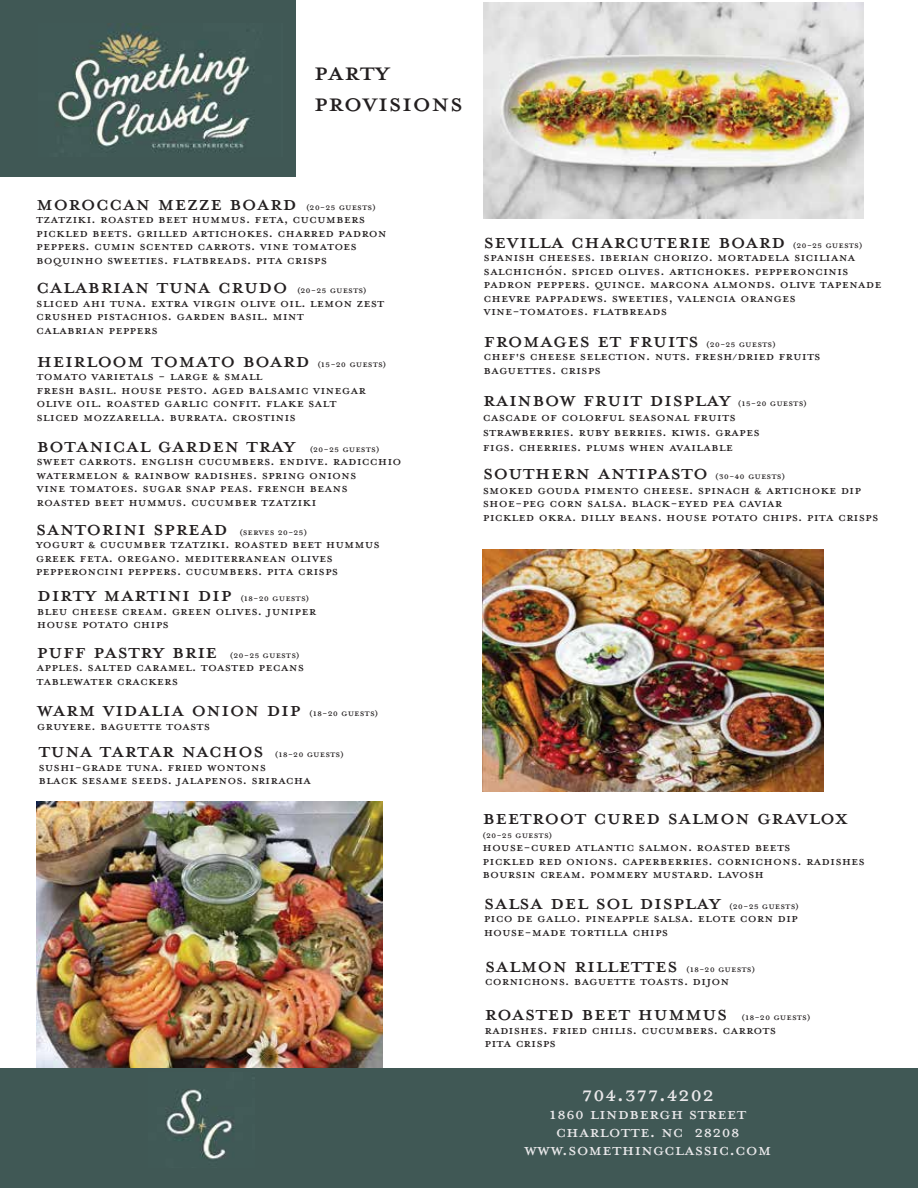
<style>
.page{position:relative;width:918px;height:1188px;background:#fff}
.page>*{position:absolute;margin:0;border:0;box-sizing:border-box;transform-origin:0 0}
.t1{font:37.5px/31.5px "Mrs Eaves All Petite Caps OT";color:#231f20}
.t2{font:31.5px "Mrs Eaves All Petite Caps OT";color:#e9e8ea}
.t3{font:30px "Mrs Eaves All Petite Caps OT";color:#231f20}
.t4{font:24px/18px "Mrs Eaves All Petite Caps OT";color:#e9e8ea;text-align:center}
.t5{font:18px/13.5px "Mrs Eaves All Petite Caps OT";color:#231f20}
.t6{font:13.5px "Mrs Eaves All Petite Caps OT";color:#231f20}
.s1{font-size:13.5px}
</style>
<div class="page">
<div style="left:0;top:0;width:295px;height:177px;background:#405855"></div>
<img style="left:56px;top:27px;width:198px;height:126px">
<img style="left:483px;top:549px;width:341px;height:243px">
<img style="left:37px;top:801px;width:346px;height:267px">
<div style="left:0;top:1068px;width:918px;height:120px;background:#405855"></div>
<img style="left:166px;top:1089px;width:69px;height:71px">
<img style="left:484px;top:3px;width:379px;height:215px">
<h1 class="t1" style="left:314px;top:53px;width:151px">Party<br>ProvisionS</h1>
<h3 class="t3" style="left:36px;top:184px;width:262px">Moroccan Mezze Board</h3>
<p class="t6" style="left:306px;top:198px;width:71px">(20-25 guests)</p>
<p class="t5" style="left:36px;top:211px;width:352px">tzatziki. roasted beet hummus. feta, cucumbers Pickled beets. Grilled Artichokes. charred padron peppers. cumin scented carrots. vine tomatoes boquinho sweeties. flatbreads. pita crisps</p>
<h3 class="t3" style="left:36px;top:268px;width:253px">Calabrian Tuna Crudo</h3>
<p class="t6" style="left:297px;top:282px;width:71px">(20-25 guests)</p>
<p class="t5" style="left:36px;top:295px;width:350px">Sliced Ahi Tuna. Extra Virgin olive oil. lemon zest crushed pistachios. garden basil. Mint<br>Calabrian peppers</p>
<h3 class="t3" style="left:37px;top:342px;width:351px">Heirloom Tomato Board <span class="s1">(15-20 guests)</span></h3>
<p class="t5" style="left:37px;top:368px;width:331px">tomato varietals - large &amp; small<br>fresh basil. house pesto. aged balsamic vinegar olive oil. roasted garlic confit. flake salt sliced mozzarella. burrata. crostinis</p>
<h3 class="t3" style="left:37px;top:427px;width:261px">Botanical Garden Tray</h3>
<p class="t6" style="left:310px;top:441px;width:71px">(20-25 Guests)</p>
<p class="t5" style="left:37px;top:454px;width:366px">sweet carrots. english cucumbers. endive. radicchio watermelon &amp; rainbow radishes. spring onions<br>vine tomatoes. sugar snap peas. french beans roasted beet hummus. cucumber tzatziki</p>
<h3 class="t3" style="left:36px;top:510px;width:273px">Santorini Spread <span class="s1">(Serves 20-25)</span></h3>
<p class="t5" style="left:36px;top:537px;width:346px">yogurt &amp; cucumber tzatziki. roasted beet hummus greek feta. oregano. mediterranean olives pepperoncini peppers. cucumbers. pita crisps</p>
<h3 class="t3" style="left:37px;top:576px;width:274px">Dirty Martini Dip <span class="s1">(18-20 guests)</span></h3>
<p class="t5" style="left:37px;top:603px;width:281px">Bleu Cheese Cream. Green Olives. juniper house Potato chips</p>
<h3 class="t3" style="left:37px;top:632px;width:265px">Puff Pastry Brie <span class="s1">(20-25 guests)</span></h3>
<p class="t5" style="left:37px;top:659px;width:269px">Apples. Salted Caramel. Toasted Pecans tablewater crackers</p>
<h3 class="t3" style="left:37px;top:691px;width:343px">Warm Vidalia Onion Dip <span class="s1">(18-20 guests)</span></h3>
<p class="t5" style="left:37px;top:718px;width:175px">gruyere. baguette toasts</p>
<h3 class="t3" style="left:38px;top:732px;width:227px">Tuna Tartar Nachos</h3>
<p class="t6" style="left:275px;top:746px;width:71px">(18-20 guests)</p>
<p class="t5" style="left:38px;top:759px;width:274px">sushi-grade tuna. fried wontons<br>black sesame seeds. jalapenos. sriracha</p>
<h3 class="t3" style="left:484px;top:223px;width:303px">Sevilla Charcuterie Board</h3>
<p class="t6" style="left:793px;top:236px;width:71px">(20-25 guests)</p>
<p class="t5" style="left:484px;top:249px;width:400px">Spanish cheeses. iberian chorizo. mortadela Siciliana salchichón. spiced olives. artichokes. pepperoncinis padron peppers. quince. marcona almonds. olive tapenade chevre pappadews. sweeties, valencia oranges vine-tomatoes. flatbreads</p>
<h3 class="t3" style="left:484px;top:322px;width:217px">Fromages et Fruits</h3>
<p class="t6" style="left:706px;top:335px;width:71px">(20-25 guests)</p>
<p class="t5" style="left:484px;top:348px;width:339px">chef's cheese selection. nuts. fresh/dried fruits baguettes. crisps</p>
<h3 class="t3" style="left:483px;top:380px;width:250px">Rainbow Fruit display</h3>
<p class="t6" style="left:738px;top:394px;width:71px">(15-20 Guests)</p>
<p class="t5" style="left:483px;top:408px;width:279px;line-height:15px">Cascade of colorful seasonal fruits<br>Strawberries. ruby berries. kiwis. grapes<br>Figs. cherries. plums when available</p>
<h3 class="t3" style="left:483px;top:454px;width:227px">Southern Antipasto</h3>
<p class="t6" style="left:715px;top:468px;width:71px">(30-40 Guests)</p>
<p class="t5" style="left:483px;top:482px;width:397px">smoked Gouda Pimento Cheese. Spinach &amp; Artichoke Dip<br>Shoe-Peg Corn Salsa. Black-Eyed Pea Caviar<br>Pickled Okra. Dilly Beans. House Potato Chips. Pita Crisps</p>
<h3 class="t3" style="left:483px;top:799px;width:367px">Beetroot Cured Salmon Gravlox</h3>
<p class="t6" style="left:483px;top:826px;width:71px">(20-25 guests)</p>
<p class="t5" style="left:483px;top:839px;width:384px">house-cured atlantic salmon. roasted beets<br>pickled red onions. caperberries. cornichons. radishes boursin cream. pommery mustard. lavosh</p>
<h3 class="t3" style="left:484px;top:883px;width:317px">Salsa del Sol Display <span class="s1">(20-25 guests)</span></h3>
<p class="t5" style="left:484px;top:910px;width:316px">pico de gallo. pineapple salsa. elote corn dip house-made tortilla chips</p>
<h3 class="t3" style="left:485px;top:946px;width:272px">Salmon Rillettes <span class="s1">(18-20 guests)</span></h3>
<p class="t5" style="left:485px;top:973px;width:246px">cornichons. baguette toasts. dijon</p>
<h3 class="t3" style="left:484px;top:995px;width:245px">Roasted Beet Hummus</h3>
<p class="t6" style="left:742px;top:1009px;width:71px">(18-20 guests)</p>
<p class="t5" style="left:484px;top:1022px;width:293px">radishes. fried chilis. cucumbers. carrots pita crisps</p>
<h2 class="t2" style="left:581px;top:1075px;width:134px">704.377.4202</h2>
<h3 class="t4" style="left:524px;top:1103px;width:249px">1860 Lindbergh Street<br>Charlotte. NC 28208 www.somethingclassic.com</h3>
</div>
